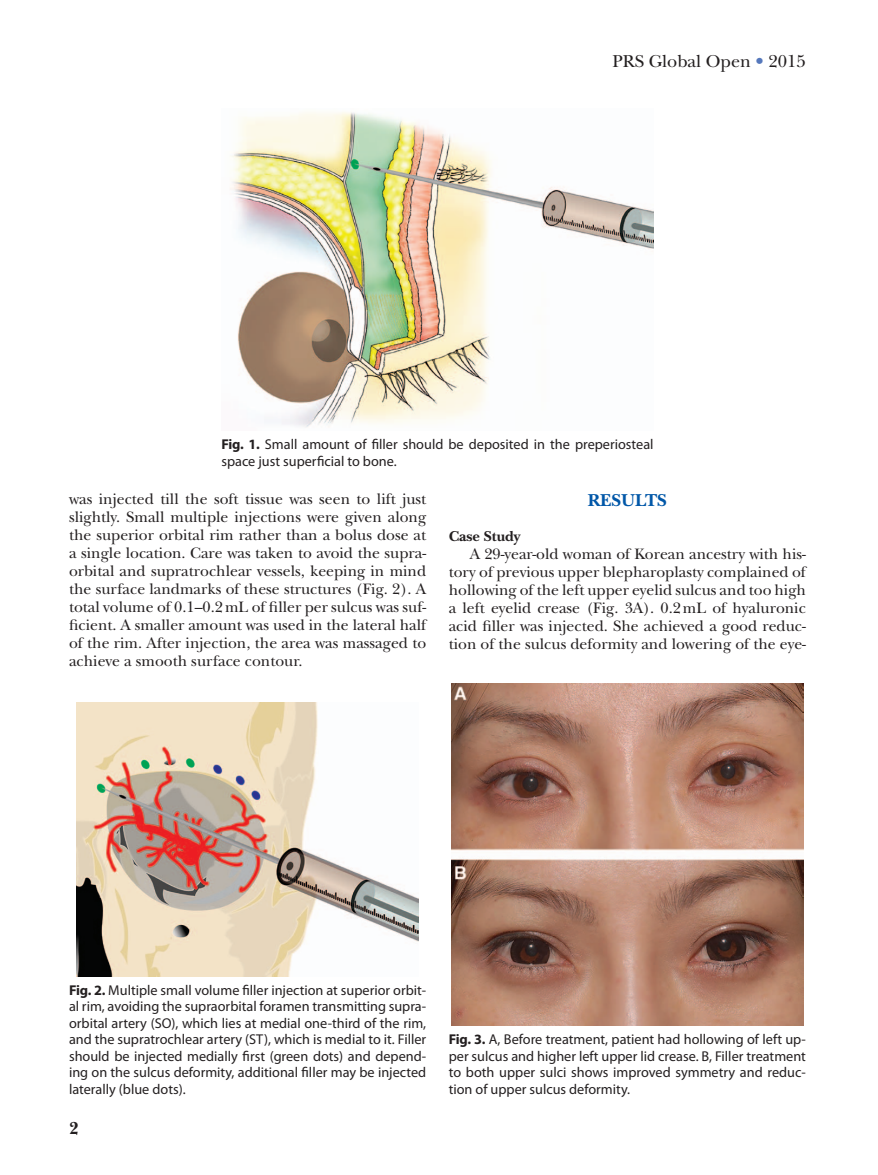
<style>
.page{position:relative;width:878px;height:1175px;background:#fff}
.page>*{position:absolute;margin:0;border:0;box-sizing:border-box;transform-origin:0 0}
.t1{font:18px "New Baskerville";color:#231f20}
.t2{font:700 18px "New Baskerville";color:#0157a8}
.t3{font:700 18px "New Baskerville";color:#231f20}
.t4{font:15.75px/18px "New Baskerville";color:#231f20;text-align:justify}
.t5{font:700 15px "New Baskerville";color:#231f20}
.t6{font:14.25px/16.5px "Myriad Pro";color:#231f20;text-align:justify}
.s1{color:#5578bc}
.s2{font-weight:700}
</style>
<div class="page">
<img style="left:230px;top:112px;width:423px;height:316px">
<img style="left:76px;top:702px;width:342px;height:274px">
<img style="left:451px;top:684px;width:352px;height:341px">
<p class="t1" style="left:612px;top:51px;width:195px">PRS Global Open <span class="s1">•</span> 2015</p>
<p class="t6" style="left:221px;top:436px;width:434px"><span class="s2">Fig. 1.</span> Small amount of filler should be deposited in the preperiosteal space just superficial to bone.</p>
<p class="t4" style="left:69px;top:490px;width:359px">was injected till the soft tissue was seen to lift just slightly. Small multiple injections were given along the superior orbital rim rather than a bolus dose at a single location. Care was taken to avoid the supra&shy;orbital and supratrochlear vessels, keeping in mind the surface landmarks of these structures (Fig. 2). A total volume of 0.1–0.2mL of filler per sulcus was suf&shy;ficient. A smaller amount was used in the lateral half of the rim. After injection, the area was massaged to achieve a smooth surface contour.</p>
<p class="t2" style="left:587px;top:490px;width:81px">RESULTS</p>
<p class="t5" style="left:448px;top:527px;width:73px">Case Study</p>
<p class="t4" style="left:449px;top:544px;width:359px;text-indent:21px">A 29-year-old woman of Korean ancestry with his&shy;tory of previous upper blepharoplasty complained of hollowing of the left upper eyelid sulcus and too high a left eyelid crease (Fig. 3A). 0.2mL of hyaluronic acid filler was injected. She achieved a good reduc&shy;tion of the sulcus deformity and lowering of the eye-</p>
<p class="t6" style="left:69px;top:981px;width:359px"><span class="s2">Fig. 2.</span> Multiple small volume filler injection at superior orbit&shy;al rim, avoiding the supraorbital foramen transmitting supra&shy;orbital artery (SO), which lies at medial one-third of the rim, and the supratrochlear artery (ST), which is medial to it. Filler should be injected medially first (green dots) and depend&shy;ing on the sulcus deformity, additional filler may be injected laterally (blue dots).</p>
<p class="t3" style="left:69px;top:1118px;width:11px">2</p>
<p class="t6" style="left:448px;top:1031px;width:359px"><span class="s2">Fig. 3.</span> A, Before treatment, patient had hollowing of left up&shy;per sulcus and higher left upper lid crease. B, Filler treatment to both upper sulci shows improved symmetry and reduc&shy;tion of upper sulcus deformity.</p>
</div>
